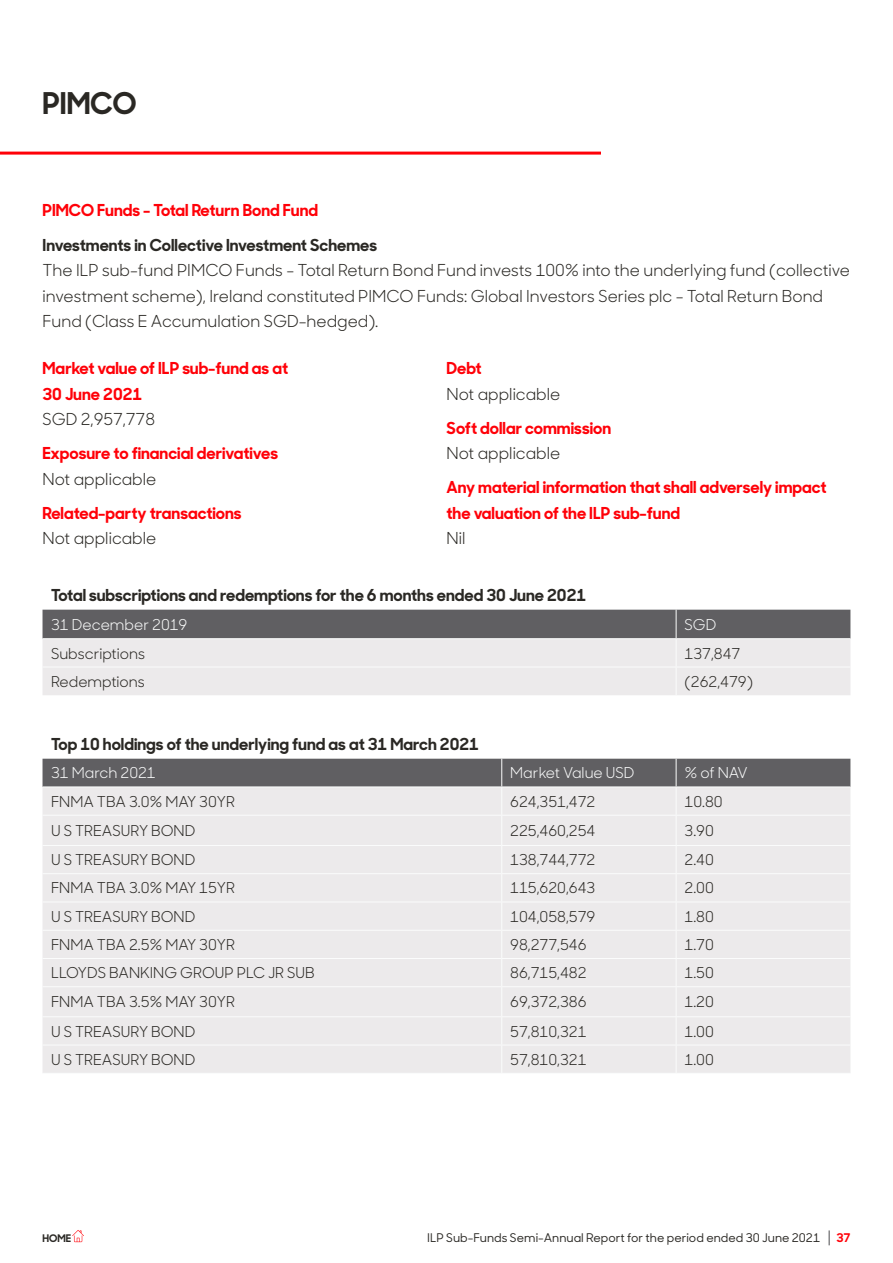
<style>
.page{position:relative;width:893px;height:1263px;background:#fff}
.page>*{position:absolute;margin:0;border:0;box-sizing:border-box;transform-origin:0 0}
.HEADLINE{font:700 30px "Sharp Sans Display No 1";color:#2a2824}
.BODY_REG_11PT__K{font:16.5px/25.5px "Sharp Sans Display No 1";color:#2a2824}
.BODY_BOLD_11PT__RED{font:700 16.5px/25.5px "Sharp Sans Display No 1";color:#ff0008}
.BODY_BOLD_11PT__K{font:700 16.5px "Sharp Sans Display No 1";color:#2a2824}
.TABLE_REG_10PT__K{font:15px "Sharp Sans Display No 1";color:#2a2824}
.TABLE_REG_10PT__KO{font:15px "Sharp Sans Display No 1";color:#fbfcfc}
.TABLE_REG_10PT__K-2{font:15px "Sharp Sans Display No 1";color:#fbfcfc}
.t1{font:500 12px "Sharp Sans Display No 1";color:#2a2824}
.t2{font:700 12px "Sharp Sans Display No 1";color:#ff0008}
.t3{font:700 10.5px "Sharp Sans Display No 1";color:#2a2824}
</style>
<div class="page">
<svg style="left:829px;top:1230px;width:1px;height:15px"></svg>
<svg style="left:72px;top:1230px;width:12px;height:12px"></svg>
<hr style="left:0;top:152px;width:601px;height:3px;background:#ff0008">
<div style="left:43px;top:816px;width:807px;height:257px;background:#eceaeb"></div>
<svg style="left:43px;top:759px;width:807px;height:56px;background:#a8a6a8"></svg>
<hr style="left:43px;top:815px;width:459px;height:1px;background:#fbfcfc">
<hr style="left:502px;top:815px;width:174px;height:1px;background:#fbfcfc">
<hr style="left:501px;top:815px;width:1px;height:30px;background:#fbfcfc">
<hr style="left:676px;top:815px;width:174px;height:1px;background:#fbfcfc">
<hr style="left:676px;top:815px;width:1px;height:30px;background:#fbfcfc">
<hr style="left:43px;top:845px;width:459px;height:1px;background:#fbfcfc">
<hr style="left:502px;top:845px;width:174px;height:1px;background:#fbfcfc">
<hr style="left:676px;top:845px;width:174px;height:1px;background:#fbfcfc">
<hr style="left:43px;top:873px;width:459px;height:1px;background:#fbfcfc">
<hr style="left:502px;top:873px;width:174px;height:1px;background:#fbfcfc">
<hr style="left:676px;top:873px;width:174px;height:1px;background:#fbfcfc">
<hr style="left:43px;top:901px;width:459px;height:1px;background:#fbfcfc">
<hr style="left:502px;top:901px;width:174px;height:1px;background:#fbfcfc">
<hr style="left:676px;top:901px;width:174px;height:1px;background:#fbfcfc">
<hr style="left:43px;top:930px;width:459px;height:1px;background:#fbfcfc">
<hr style="left:502px;top:930px;width:174px;height:1px;background:#fbfcfc">
<hr style="left:676px;top:930px;width:174px;height:1px;background:#fbfcfc">
<hr style="left:43px;top:958px;width:459px;height:1px;background:#fbfcfc">
<hr style="left:502px;top:958px;width:174px;height:1px;background:#fbfcfc">
<hr style="left:676px;top:958px;width:174px;height:1px;background:#fbfcfc">
<hr style="left:43px;top:986px;width:459px;height:1px;background:#fbfcfc">
<hr style="left:502px;top:986px;width:174px;height:1px;background:#fbfcfc">
<hr style="left:676px;top:986px;width:174px;height:1px;background:#fbfcfc">
<hr style="left:43px;top:1016px;width:459px;height:1px;background:#fbfcfc">
<hr style="left:502px;top:1016px;width:174px;height:1px;background:#fbfcfc">
<hr style="left:676px;top:1016px;width:174px;height:1px;background:#fbfcfc">
<hr style="left:43px;top:1045px;width:459px;height:1px;background:#fbfcfc">
<hr style="left:502px;top:1045px;width:174px;height:1px;background:#fbfcfc">
<svg style="left:501px;top:846px;width:1px;height:227px"></svg>
<hr style="left:676px;top:1045px;width:174px;height:1px;background:#fbfcfc">
<svg style="left:676px;top:846px;width:1px;height:227px"></svg>
<hr style="left:43px;top:1073px;width:459px;height:1px;background:#fbfcfc">
<hr style="left:502px;top:1073px;width:174px;height:1px;background:#fbfcfc">
<hr style="left:676px;top:1073px;width:174px;height:1px;background:#fbfcfc">
<svg style="left:43px;top:610px;width:807px;height:85px;background:#bdbbbd"></svg>
<hr style="left:43px;top:667px;width:633px;height:1px;background:#fbfcfc">
<hr style="left:676px;top:667px;width:174px;height:1px;background:#fbfcfc">
<p class="HEADLINE" style="left:43px;top:78px;width:95px">PIMCO</p>
<p class="BODY_BOLD_11PT__RED" style="left:43px;top:196px;width:277px">PIMCO Funds - Total Return Bond Fund</p>
<p class="BODY_BOLD_11PT__K" style="left:43px;top:231px;width:336px">Investments in Collective Investment Schemes</p>
<p class="BODY_REG_11PT__K" style="left:43px;top:256px;width:809px">The ILP sub-fund PIMCO Funds - Total Return Bond Fund invests 100% into the underlying fund (collective investment scheme), Ireland constituted PIMCO Funds: Global Investors Series plc - Total Return Bond<br>Fund (Class E Accumulation SGD-hedged).</p>
<p class="BODY_BOLD_11PT__RED" style="left:43px;top:354px;width:247px">Market value of ILP sub-fund as at<br>30 June 2021</p>
<p class="BODY_REG_11PT__K" style="left:43px;top:405px;width:114px">SGD 2,957,778</p>
<p class="BODY_BOLD_11PT__RED" style="left:43px;top:439px;width:237px">Exposure to financial derivatives</p>
<p class="BODY_REG_11PT__K" style="left:43px;top:465px;width:115px">Not applicable</p>
<p class="BODY_BOLD_11PT__RED" style="left:43px;top:499px;width:201px">Related-party transactions</p>
<p class="BODY_REG_11PT__K" style="left:43px;top:524px;width:115px">Not applicable</p>
<p class="BODY_BOLD_11PT__RED" style="left:446px;top:354px;width:37px">Debt</p>
<p class="BODY_REG_11PT__K" style="left:446px;top:380px;width:115px">Not applicable</p>
<p class="BODY_BOLD_11PT__RED" style="left:446px;top:414px;width:166px">Soft dollar commission</p>
<p class="BODY_REG_11PT__K" style="left:446px;top:439px;width:115px">Not applicable</p>
<p class="BODY_BOLD_11PT__RED" style="left:446px;top:473px;width:382px">Any material information that shall adversely impact the valuation of the ILP sub-fund</p>
<p class="BODY_REG_11PT__K" style="left:446px;top:524px;width:20px">Nil</p>
<p class="BODY_BOLD_11PT__K" style="left:51px;top:581px;width:537px">Total subscriptions and redemptions for the 6 months ended 30 June 2021</p>
<p class="TABLE_REG_10PT__KO" style="left:51px;top:612px;width:138px">31 December 2019</p>
<p class="TABLE_REG_10PT__K-2" style="left:685px;top:612px;width:33px">SGD</p>
<p class="TABLE_REG_10PT__K" style="left:51px;top:641px;width:96px">Subscriptions</p>
<p class="TABLE_REG_10PT__K" style="left:685px;top:641px;width:57px">137,847</p>
<p class="TABLE_REG_10PT__K" style="left:51px;top:669px;width:95px">Redemptions</p>
<p class="TABLE_REG_10PT__K" style="left:685px;top:669px;width:70px">(262,479)</p>
<p class="BODY_BOLD_11PT__K" style="left:51px;top:730px;width:429px">Top 10 holdings of the underlying fund as at 31 March 2021</p>
<p class="TABLE_REG_10PT__KO" style="left:51px;top:761px;width:106px">31 March 2021</p>
<p class="TABLE_REG_10PT__KO" style="left:510px;top:761px;width:126px">Market Value USD</p>
<p class="TABLE_REG_10PT__KO" style="left:685px;top:761px;width:65px">% of NAV</p>
<p class="TABLE_REG_10PT__K" style="left:51px;top:789px;width:185px">FNMA TBA 3.0% MAY 30YR</p>
<p class="TABLE_REG_10PT__K" style="left:510px;top:789px;width:87px">624,351,472</p>
<p class="TABLE_REG_10PT__K" style="left:685px;top:789px;width:40px">10.80</p>
<p class="TABLE_REG_10PT__K" style="left:51px;top:819px;width:146px">U S TREASURY BOND</p>
<p class="TABLE_REG_10PT__K" style="left:510px;top:819px;width:87px">225,460,254</p>
<p class="TABLE_REG_10PT__K" style="left:685px;top:819px;width:31px">3.90</p>
<p class="TABLE_REG_10PT__K" style="left:51px;top:848px;width:146px">U S TREASURY BOND</p>
<p class="TABLE_REG_10PT__K" style="left:510px;top:848px;width:87px">138,744,772</p>
<p class="TABLE_REG_10PT__K" style="left:685px;top:848px;width:31px">2.40</p>
<p class="TABLE_REG_10PT__K" style="left:51px;top:876px;width:185px">FNMA TBA 3.0% MAY 15YR</p>
<p class="TABLE_REG_10PT__K" style="left:510px;top:876px;width:87px">115,620,643</p>
<p class="TABLE_REG_10PT__K" style="left:685px;top:876px;width:31px">2.00</p>
<p class="TABLE_REG_10PT__K" style="left:51px;top:904px;width:146px">U S TREASURY BOND</p>
<p class="TABLE_REG_10PT__K" style="left:510px;top:904px;width:87px">104,058,579</p>
<p class="TABLE_REG_10PT__K" style="left:685px;top:904px;width:31px">1.80</p>
<p class="TABLE_REG_10PT__K" style="left:51px;top:933px;width:185px">FNMA TBA 2.5% MAY 30YR</p>
<p class="TABLE_REG_10PT__K" style="left:510px;top:933px;width:78px">98,277,546</p>
<p class="TABLE_REG_10PT__K" style="left:685px;top:933px;width:31px">1.70</p>
<p class="TABLE_REG_10PT__K" style="left:51px;top:961px;width:265px">LLOYDS BANKING GROUP PLC JR SUB</p>
<p class="TABLE_REG_10PT__K" style="left:510px;top:961px;width:78px">86,715,482</p>
<p class="TABLE_REG_10PT__K" style="left:685px;top:961px;width:31px">1.50</p>
<p class="TABLE_REG_10PT__K" style="left:51px;top:990px;width:185px">FNMA TBA 3.5% MAY 30YR</p>
<p class="TABLE_REG_10PT__K" style="left:510px;top:990px;width:78px">69,372,386</p>
<p class="TABLE_REG_10PT__K" style="left:685px;top:990px;width:31px">1.20</p>
<p class="TABLE_REG_10PT__K" style="left:51px;top:1019px;width:146px">U S TREASURY BOND</p>
<p class="TABLE_REG_10PT__K" style="left:510px;top:1019px;width:78px">57,810,321</p>
<p class="TABLE_REG_10PT__K" style="left:685px;top:1019px;width:31px">1.00</p>
<p class="TABLE_REG_10PT__K" style="left:51px;top:1047px;width:146px">U S TREASURY BOND</p>
<p class="TABLE_REG_10PT__K" style="left:510px;top:1047px;width:78px">57,810,321</p>
<p class="TABLE_REG_10PT__K" style="left:685px;top:1047px;width:31px">1.00</p>
<p class="t3" style="left:43px;top:1230px;width:30px">HOME</p>
<p class="t1" style="left:427px;top:1229px;width:394px">ILP Sub-Funds Semi-Annual Report for the period ended 30 June 2021</p>
<p class="t2" style="left:836px;top:1228px;width:16px">37</p>
</div>
